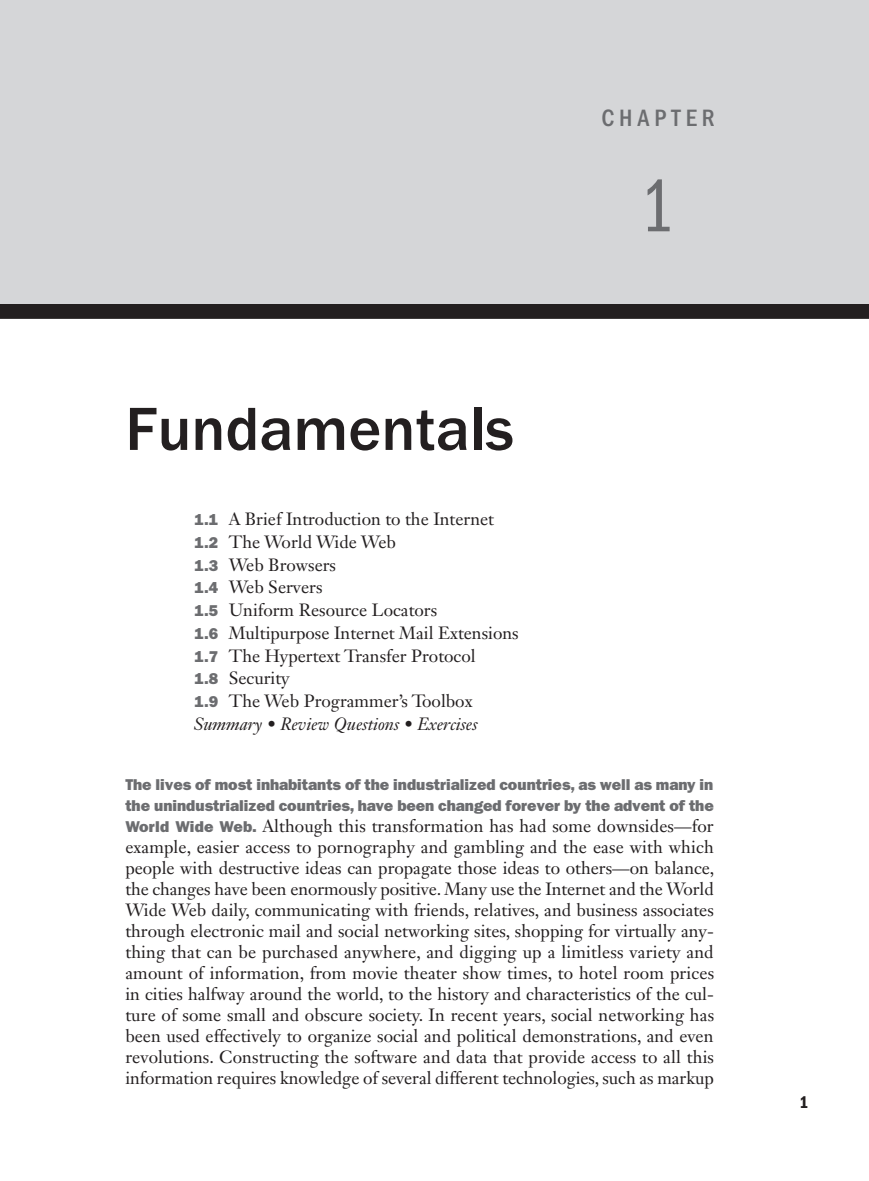
<style>
.page{position:relative;width:869px;height:1181px;background:#fff}
.page>*{position:absolute;margin:0;border:0;box-sizing:border-box;transform-origin:0 0}
.t1{font:77px "ITC Franklin Gothic Std Bk Cp";color:#6c6d70}
.t2{font:500 63px "ITC Franklin Gothic Std";color:#231f20}
.t3{font:500 condensed 24.5px "ITC Franklin Gothic Std";letter-spacing:.2em;color:#6c6d70}
.t4{font:17.5px/21px "Janson Text LT Std";color:#231f20}
.t5{font:17.5px "ITC Franklin Gothic Std Dm Cd";color:#231f20}
.t6{font:15.75px/21px "ITC Franklin Gothic Std Hvy";letter-spacing:-.005em;color:#6c6d70}
.s1{font-family:"ITC Franklin Gothic Std Hvy";font-size:15.75px;color:#6c6d70}
.s2{font-style:italic}
</style>
<div class="page">
<div style="left:0;top:303px;width:868px;height:16px;background:#231f20"></div>
<div style="left:0;top:0;width:868px;height:304px;background:#d5d6d8"></div>
<p class="t3" style="left:601px;top:104px;width:115px">CHAPTER</p>
<p class="t2" style="left:125px;top:394px;width:390px">Fundamentals</p>
<p class="t4" style="left:193px;top:507px;width:326px;line-height:22.8px"><span class="s1">1.1</span> A Brief Introduction to the Internet<br><span class="s1">1.2</span> The World Wide Web<br><span class="s1">1.3</span> Web Browsers<br><span class="s1">1.4</span> Web Servers<br><span class="s1">1.5</span> Uniform Resource Locators<br><span class="s1">1.6</span> Multipurpose Internet Mail Extensions<br><span class="s1">1.7</span> The Hypertext Transfer Protocol<br><span class="s1">1.8</span> Security<br><span class="s1">1.9</span> The Web Programmer’s Toolbox<br><span class="s2">Summary • Review Questions • Exercises</span></p>
<p class="t1" style="left:641px;top:164px;width:34px">1</p>
<p class="t6" style="left:125px;top:773px;width:589px">The lives of most inhabitants of the industrialized countries, as well as many in the unindustrialized countries, have been changed forever by the advent of the</p>
<p class="t4" style="left:125px;top:815px;width:590px;text-align:justify"><span class="s1">World Wide Web.</span> Although this transformation has had some downsides—for example, easier access to pornography and gambling and the ease with which people with destructive ideas can propagate those ideas to others—on balance, the changes have been enormously positive. Many use the Internet and the World Wide Web daily, communicating with friends, relatives, and business associates through electronic mail and social networking sites, shopping for virtually any&shy;thing that can be purchased anywhere, and digging up a limitless variety and amount of information, from movie theater show times, to hotel room prices in cities halfway around the world, to the history and characteristics of the cul&shy;ture of some small and obscure society. In recent years, social networking has been used effectively to organize social and political demonstrations, and even revolutions. Constructing the software and data that provide access to all this information requires knowledge of several different technologies, such as markup</p>
<p class="t5" style="left:799px;top:1092px;width:10px">1</p>
</div>
